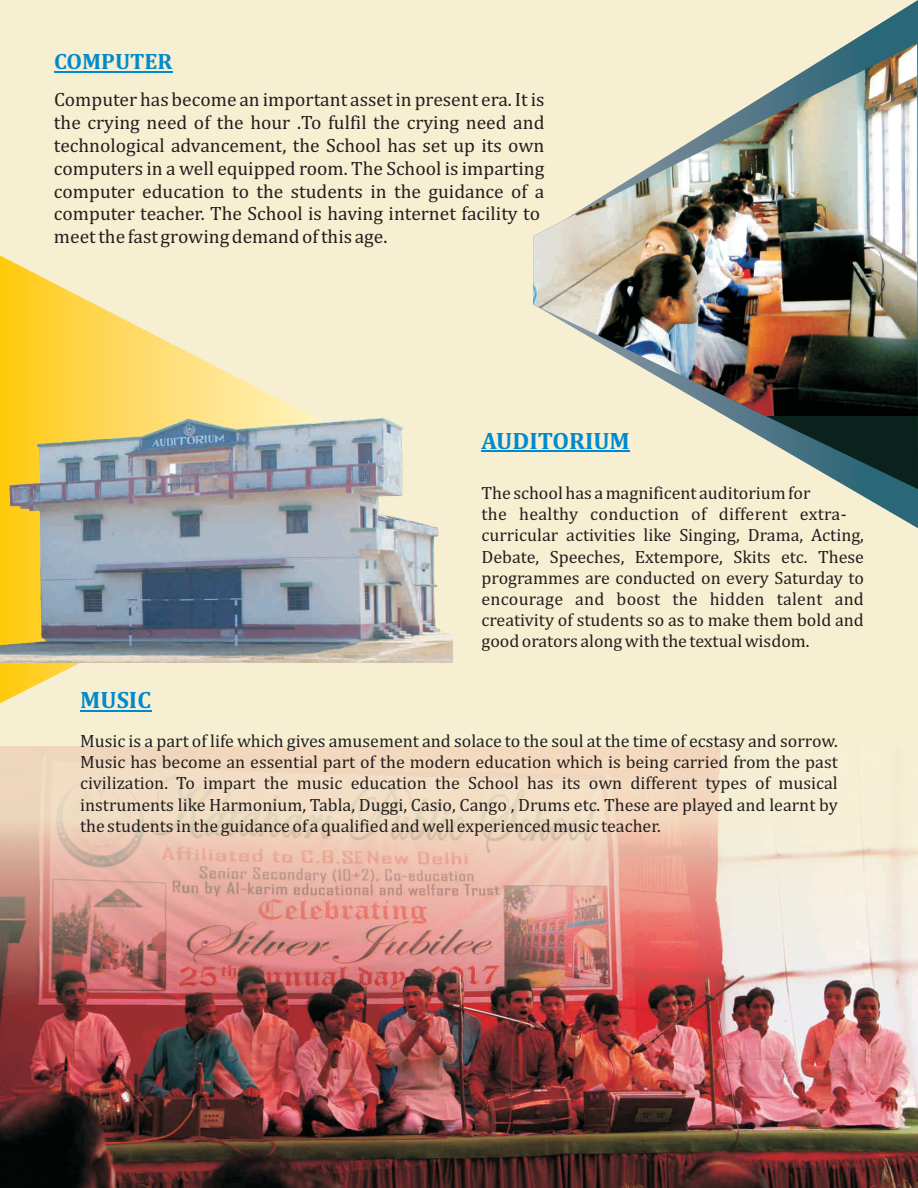
<style>
.page{position:relative;width:918px;height:1188px;background:#f6efd1}
.page>*{position:absolute;margin:0;border:0;box-sizing:border-box;transform-origin:0 0}
.t1{font:700 24px "Cambria";color:#008acd}
.t2{font:700 22.5px "Cambria";color:#008acd}
.t3{font:19.5px/22.8px "Cambria";color:#231f20}
.t4{font:18px/21.1px "Cambria";color:#231f20;text-align:justify}
</style>
<div class="page">
<img style="left:0;top:747px;width:918px;height:441px">
<svg style="left:847px;top:0;width:71px;height:528px"></svg>
<svg style="left:725px;top:415px;width:193px;height:74px"></svg>
<img style="left:533px;top:44px;width:385px;height:371px">
<hr style="left:80px;top:710px;width:71px;height:1px;background:#008acd">
<hr style="left:54px;top:71px;width:119px;height:1px;background:#008acd">
<hr style="left:482px;top:451px;width:148px;height:1px;background:#008acd">
<svg style="left:0;top:256px;width:365px;height:447px"></svg>
<img style="left:0;top:418px;width:453px;height:244px">
<p class="t2" style="left:54px;top:52px;width:120px">COMPUTER</p>
<p class="t3" style="left:54px;top:89px;width:492px">Computer has become an important asset in present era. It is the crying need of the hour .To fulfil the crying need and technological advancement, the School has set up its own computers in a well equipped room. The School is imparting computer education to the students in the guidance of a computer teacher. The School is having internet facility to meet the fast growing demand of this age.</p>
<h1 class="t1" style="left:482px;top:430px;width:150px">AUDITORIUM</h1>
<p class="t4" style="left:481px;top:484px;width:384px;text-align:left">The school has a magnificent auditorium for<br>the healthy conduction of different extra&shy;curricular activities like Singing, Drama, Acting, Debate, Speeches, Extempore, Skits etc. These programmes are conducted on every Saturday to encourage and boost the hidden talent and creativity of students so as to make them bold and good orators along with the textual wisdom.</p>
<h1 class="t1" style="left:80px;top:689px;width:72px">MUSIC</h1>
<p class="t4" style="left:80px;top:732px;width:759px">Music is a part of life which gives amusement and solace to the soul at the time of ecstasy and sorrow.<br>Music has become an essential part of the modern education which is being carried from the past civilization. To impart the music education the School has its own different types of musical instruments like Harmonium, Tabla, Duggi, Casio, Cango , Drums etc. These are played and learnt by the students in the guidance of a qualified and well experienced music teacher.</p>
</div>
